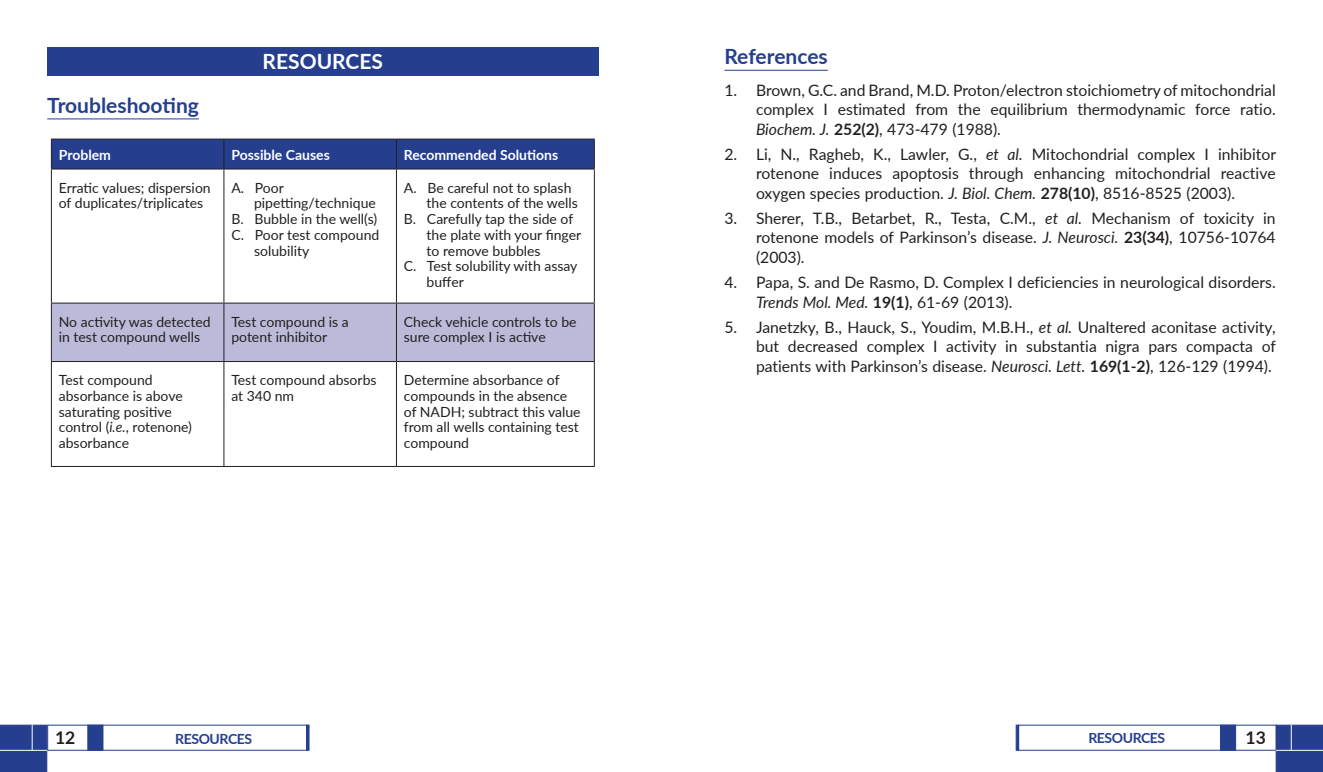
<style>
.page{position:relative;width:1323px;height:772px;background:#fff}
.page>*{position:absolute;margin:0;border:0;box-sizing:border-box;transform-origin:0 0}
.Heading_-_Resources{font:700 21px "Lato";color:#253f8e}
.Section_Heading_-_White{font:700 21px "Lato";color:#fff}
.t1{font:700 17.5px "Lato";color:#231f20}
.Long__List{font:15.75px/19.2px "Lato";color:#231f20;text-align:justify}
.Troubleshooting_Body_Text{font:14px/15.8px "Lato";color:#231f20}
.Troubleshooting_Body_Text_-_List{font:14px/15.8px "Lato";color:#231f20}
.Table_Heading{font:700 14px "Lato";color:#fff}
.t2{font:700 14px "Lato";letter-spacing:-.03em;color:#253f8e}
.s1{font-style:italic}
.s2{font-weight:700}
</style>
<div class="page">
<div style="left:87px;top:724px;width:16px;height:26px;background:#253f8e;border:1px solid #253f8e"></div>
<hr style="left:306px;top:724px;width:3px;height:26px;background:#253f8e">
<div style="left:1220px;top:724px;width:16px;height:26px;background:#253f8e;border:1px solid #253f8e"></div>
<div style="left:1016px;top:724px;width:3px;height:26px;background:#253f8e;border:1px solid #253f8e"></div>
<svg style="left:0;top:724px;width:47px;height:48px;background:#2b4491"></svg>
<hr style="left:0;top:750px;width:47px;height:1px;background:#fff">
<svg style="left:1276px;top:724px;width:47px;height:48px;background:#2b4491"></svg>
<hr style="left:1276px;top:750px;width:47px;height:1px;background:#fff">
<hr style="left:47px;top:118px;width:152px;height:1px;background:#253f8e">
<div style="left:47px;top:47px;width:551px;height:28px;background:#253f8e"></div>
<div style="left:52px;top:140px;width:542px;height:29px;background:#253f8e"></div>
<svg style="left:52px;top:170px;width:542px;height:296px"></svg>
<div style="left:52px;top:304px;width:542px;height:57px;background:#bbbbd9"></div>
<hr style="left:51px;top:139px;width:173px;height:1px;background:#231f20">
<hr style="left:51px;top:139px;width:1px;height:30px;background:#231f20">
<hr style="left:51px;top:169px;width:173px;height:1px;background:#231f20">
<hr style="left:51px;top:169px;width:1px;height:134px;background:#231f20">
<hr style="left:51px;top:303px;width:173px;height:1px;background:#231f20">
<hr style="left:51px;top:303px;width:1px;height:58px;background:#231f20">
<hr style="left:51px;top:361px;width:173px;height:1px;background:#231f20">
<hr style="left:51px;top:362px;width:1px;height:104px;background:#231f20">
<hr style="left:51px;top:466px;width:173px;height:1px;background:#231f20">
<hr style="left:224px;top:139px;width:172px;height:1px;background:#231f20">
<hr style="left:223px;top:139px;width:1px;height:30px;background:#231f20">
<hr style="left:224px;top:169px;width:172px;height:1px;background:#231f20">
<hr style="left:223px;top:169px;width:1px;height:134px;background:#231f20">
<hr style="left:224px;top:303px;width:172px;height:1px;background:#231f20">
<hr style="left:223px;top:303px;width:1px;height:58px;background:#231f20">
<hr style="left:224px;top:361px;width:172px;height:1px;background:#231f20">
<hr style="left:223px;top:362px;width:1px;height:104px;background:#231f20">
<hr style="left:224px;top:466px;width:172px;height:1px;background:#231f20">
<hr style="left:396px;top:139px;width:199px;height:1px;background:#231f20">
<hr style="left:396px;top:139px;width:1px;height:30px;background:#231f20">
<hr style="left:594px;top:139px;width:1px;height:30px;background:#231f20">
<hr style="left:396px;top:169px;width:199px;height:1px;background:#231f20">
<hr style="left:396px;top:169px;width:1px;height:134px;background:#231f20">
<hr style="left:594px;top:169px;width:1px;height:134px;background:#231f20">
<hr style="left:396px;top:303px;width:199px;height:1px;background:#231f20">
<hr style="left:396px;top:303px;width:1px;height:58px;background:#231f20">
<hr style="left:594px;top:303px;width:1px;height:58px;background:#231f20">
<hr style="left:396px;top:361px;width:199px;height:1px;background:#231f20">
<hr style="left:396px;top:362px;width:1px;height:104px;background:#231f20">
<hr style="left:594px;top:362px;width:1px;height:104px;background:#231f20">
<hr style="left:396px;top:466px;width:199px;height:1px;background:#231f20">
<hr style="left:724px;top:70px;width:104px;height:1px;background:#253f8e">
<p class="Section_Heading_-_White" style="left:263px;top:46px;width:122px">RESOURCES</p>
<p class="Heading_-_Resources" style="left:47px;top:90px;width:153px">Troubleshooting</p>
<p class="Table_Heading" style="left:59px;top:144px;width:54px">Problem</p>
<p class="Table_Heading" style="left:231px;top:144px;width:100px">Possible Causes</p>
<p class="Table_Heading" style="left:404px;top:144px;width:156px">Recommended Solutions</p>
<p class="Troubleshooting_Body_Text" style="left:59px;top:179px;width:153px">Erratic values; dispersion of duplicates/triplicates</p>
<p class="Troubleshooting_Body_Text_-_List" style="left:254px;top:179px;width:123px;text-indent:-23px">A. Poor pipetting/technique</p>
<p class="Troubleshooting_Body_Text_-_List" style="left:231px;top:211px;width:147px">B. Bubble in the well(s)</p>
<p class="Troubleshooting_Body_Text_-_List" style="left:254px;top:226px;width:127px;text-indent:-23px">C. Poor test compound solubility</p>
<p class="Troubleshooting_Body_Text_-_List" style="left:427px;top:179px;width:153px;text-indent:-23px">A. Be careful not to splash the contents of the wells</p>
<p class="Troubleshooting_Body_Text_-_List" style="left:427px;top:211px;width:156px;text-indent:-23px">B. Carefully tap the side of the plate with your finger to remove bubbles</p>
<p class="Troubleshooting_Body_Text_-_List" style="left:427px;top:258px;width:152px;text-indent:-23px">C. Test solubility with assay buffer</p>
<p class="Troubleshooting_Body_Text" style="left:59px;top:313px;width:154px">No activity was detected in test compound wells</p>
<p class="Troubleshooting_Body_Text" style="left:231px;top:313px;width:119px">Test compound is a potent inhibitor</p>
<p class="Troubleshooting_Body_Text" style="left:404px;top:313px;width:174px">Check vehicle controls to be sure complex I is active</p>
<p class="Troubleshooting_Body_Text" style="left:59px;top:371px;width:135px">Test compound absorbance is above saturating positive control (<span class="s1">i.e.</span>, rotenone) absorbance</p>
<p class="Troubleshooting_Body_Text" style="left:231px;top:371px;width:147px">Test compound absorbs at 340 nm</p>
<p class="Troubleshooting_Body_Text" style="left:404px;top:371px;width:178px">Determine absorbance of compounds in the absence of NADH; subtract this value from all wells containing test compound</p>
<p class="Heading_-_Resources" style="left:724px;top:41px;width:105px">References</p>
<p class="Long__List" style="left:756px;top:80px;width:521px;text-indent:-32px">1. Brown, G.C. and Brand, M.D. Proton/electron stoichiometry of mitochondrial complex I estimated from the equilibrium thermodynamic force ratio.<br><span class="s1">Biochem. J.</span> <span class="s2">252(2)</span>, 473-479 (1988).</p>
<p class="Long__List" style="left:756px;top:144px;width:522px;text-indent:-32px">2. Li, N., Ragheb, K., Lawler, G., <span class="s1">et al.</span> Mitochondrial complex I inhibitor rotenone induces apoptosis through enhancing mitochondrial reactive oxygen species production. <span class="s1">J. Biol. Chem.</span> <span class="s2">278(10)</span>, 8516-8525 (2003).</p>
<p class="Long__List" style="left:756px;top:208px;width:521px;text-indent:-32px">3. Sherer, T.B., Betarbet, R., Testa, C.M., <span class="s1">et al.</span> Mechanism of toxicity in rotenone models of Parkinson’s disease. <span class="s1">J. Neurosci.</span> <span class="s2">23(34)</span>, 10756-10764 (2003).</p>
<p class="Long__List" style="left:756px;top:272px;width:521px;text-indent:-32px">4. Papa, S. and De Rasmo, D. Complex I deficiencies in neurological disorders.<br><span class="s1">Trends Mol. Med.</span> <span class="s2">19(1)</span>, 61-69 (2013).</p>
<p class="Long__List" style="left:756px;top:317px;width:522px;text-indent:-32px">5. Janetzky, B., Hauck, S., Youdim, M.B.H., <span class="s1">et al.</span> Unaltered aconitase activity, but decreased complex I activity in substantia nigra pars compacta of patients with Parkinson’s disease. <span class="s1">Neurosci. Lett.</span> <span class="s2">169(1-2)</span>, 126-129 (1994).</p>
<p class="t1" style="left:55px;top:725px;width:22px">12</p>
<p class="t2" style="left:175px;top:728px;width:78px">RESOURCES</p>
<p class="t2" style="left:1088px;top:727px;width:78px">RESOURCES</p>
<p class="t1" style="left:1246px;top:725px;width:22px">13</p>
</div>
